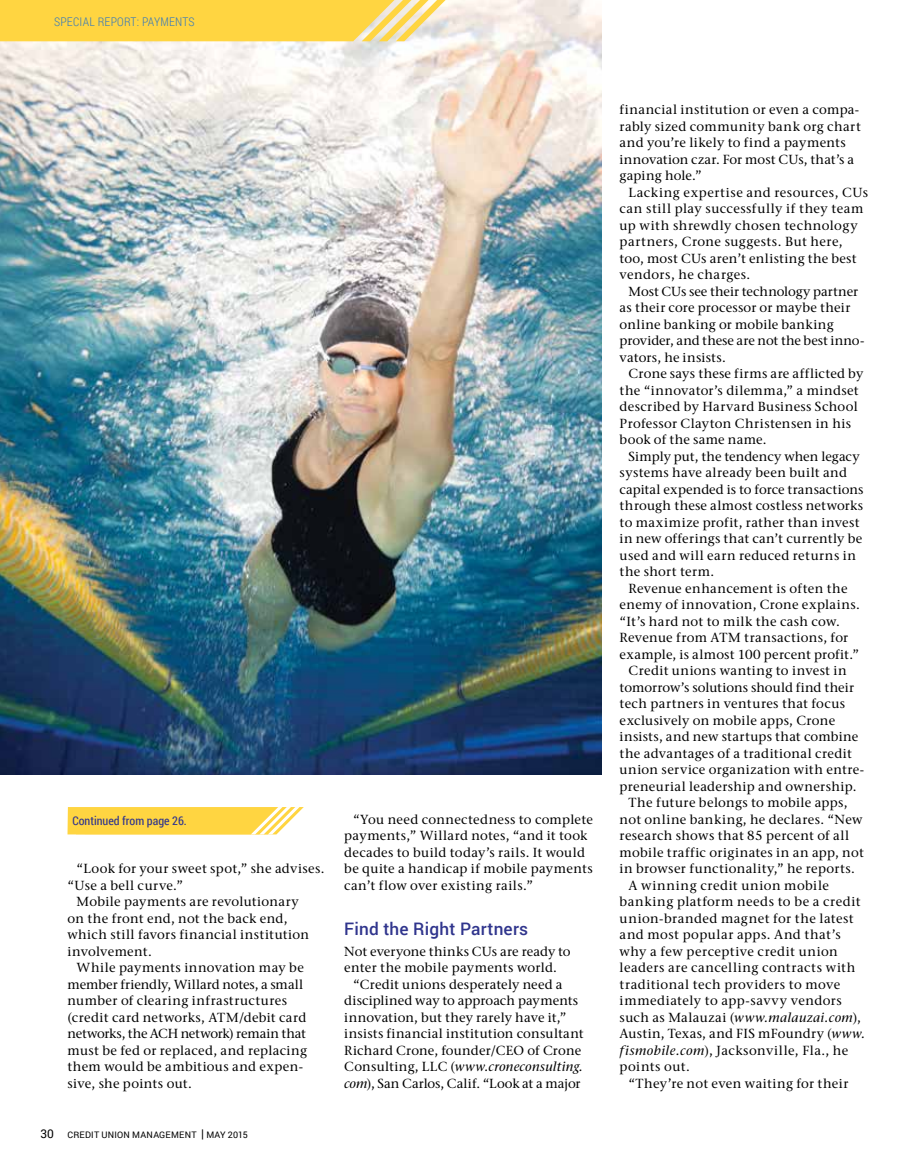
<style>
.page{position:relative;width:918px;height:1175px;background:#fff}
.page>*{position:absolute;margin:0;border:0;box-sizing:border-box;transform-origin:0 0}
.t1{font:500 17.25px "Roboto";letter-spacing:.01em;color:#30358d}
.t2{font:500 13.2px/16.5px "Stone Ser ITC Std";letter-spacing:.025em;color:#000}
.t3{font:500 13.2px "Stone Ser ITC Std";letter-spacing:-.005em;color:#000}
.t4{font:500 13.2px "Stone Ser ITC Std";letter-spacing:.045em;color:#000}
.t5{font:500 13.2px "Stone Ser ITC Std";letter-spacing:-.015em;color:#000}
.t6{font:300 12px "Roboto Condensed";letter-spacing:.02em;color:#3b7bb8}
.t7{font:12px "Roboto Condensed";color:#30358d}
.t8{font:9px "Roboto";letter-spacing:.025em;color:#000}
.s1{font-size:12px}
.s2{font-style:italic}
</style>
<div class="page">
<img style="left:0;top:0;width:601px;height:774px">
<svg style="left:68px;top:807px;width:236px;height:27px;background:#ffd956"></svg>
<svg style="left:0;top:0;width:446px;height:41px;background:#fdd651"></svg>
<p class="t6" style="left:54px;top:13px;width:142px">SPECIAL REPORT: PAYMENTS</p>
<p class="t7" style="left:72px;top:812px;width:116px">Continued from page 26.</p>
<p class="t2" style="left:76px;top:860px;width:250px">“Look for your sweet spot,” she advises.</p>
<p class="t2" style="left:67px;top:877px;width:117px">“Use a bell curve.”</p>
<p class="t2" style="left:76px;top:893px;width:224px">Mobile payments are revolutionary</p>
<p class="t2" style="left:67px;top:910px;width:222px">on the front end, not the back end,</p>
<p class="t2" style="left:67px;top:926px;width:243px">which still favors financial institution</p>
<p class="t2" style="left:67px;top:943px;width:86px">involvement.</p>
<p class="t2" style="left:76px;top:959px;width:229px">While payments innovation may be</p>
<p class="t3" style="left:67px;top:976px;width:237px">member friendly, Willard notes, a small</p>
<p class="t2" style="left:67px;top:992px;width:221px">number of clearing infrastructures</p>
<p class="t2" style="left:67px;top:1009px;width:241px">(credit card networks, ATM/debit card</p>
<p class="t5" style="left:67px;top:1025px;width:240px">networks, the ACH network) remain that</p>
<p class="t2" style="left:67px;top:1042px;width:241px">must be fed or replaced, and replacing</p>
<p class="t2" style="left:67px;top:1058px;width:237px">them would be ambitious and expen-</p>
<p class="t2" style="left:67px;top:1075px;width:126px">sive, she points out.</p>
<p class="t8" style="left:40px;top:1128px;width:209px"><span class="s1">30</span> CREDIT UNION MANAGEMENT <span class="s1">|</span> MAY 2015</p>
<p class="t2" style="left:344px;top:811px;width:250px;text-indent:9px">“You need connectedness to complete payments,” Willard notes, “and it took decades to build today’s rails. It would be quite a handicap if mobile payments can’t flow over existing rails.”</p>
<h1 class="t1" style="left:344px;top:916px;width:186px">Find the Right Partners</h1>
<p class="t2" style="left:344px;top:943px;width:228px">Not everyone thinks CUs are ready to enter the mobile payments world.</p>
<p class="t2" style="left:344px;top:976px;width:241px;text-indent:9px">“Credit unions desperately need a disciplined way to approach payments innovation, but they rarely have it,” insists financial institution consultant Richard Crone, founder/CEO of Crone Consulting, LLC (<span class="s2">www.croneconsulting. com</span>), San Carlos, Calif. “Look at a major</p>
<p class="t2" style="left:620px;top:101px;width:243px">financial institution or even a compa&shy;rably sized community bank org chart and you’re likely to find a payments innovation czar. For most CUs, that’s a gaping hole.”</p>
<p class="t2" style="left:620px;top:184px;width:250px;text-indent:9px">Lacking expertise and resources, CUs can still play successfully if they team up with shrewdly chosen technology partners, Crone suggests. But here, too, most CUs aren’t enlisting the best vendors, he charges.</p>
<p class="t2" style="left:620px;top:283px;width:246px;text-indent:9px">Most CUs see their technology partner as their core processor or maybe their online banking or mobile banking provider, and these are not the best inno&shy;vators, he insists.</p>
<p class="t2" style="left:620px;top:365px;width:245px;text-indent:9px">Crone says these firms are afflicted by the “innovator’s dilemma,” a mindset described by Harvard Business School Professor Clayton Christensen in his book of the same name.</p>
<p class="t2" style="left:620px;top:448px;width:245px;text-indent:9px">Simply put, the tendency when legacy systems have already been built and capital expended is to force transactions through these almost costless networks to maximize profit, rather than invest in new offerings that can’t currently be used and will earn reduced returns in the short term.</p>
<p class="t2" style="left:629px;top:580px;width:220px">Revenue enhancement is often the</p>
<p class="t2" style="left:620px;top:596px;width:242px">enemy of innovation, Crone explains.</p>
<p class="t2" style="left:620px;top:613px;width:222px">“It’s hard not to milk the cash cow.</p>
<p class="t2" style="left:620px;top:629px;width:230px">Revenue from ATM transactions, for</p>
<p class="t2" style="left:620px;top:646px;width:241px">example, is almost 100 percent profit.”</p>
<p class="t2" style="left:629px;top:662px;width:220px">Credit unions wanting to invest in</p>
<p class="t3" style="left:620px;top:679px;width:236px">tomorrow’s solutions should find their</p>
<p class="t2" style="left:620px;top:695px;width:227px">tech partners in ventures that focus</p>
<p class="t2" style="left:620px;top:712px;width:217px">exclusively on mobile apps, Crone</p>
<p class="t2" style="left:620px;top:728px;width:240px">insists, and new startups that combine</p>
<p class="t2" style="left:620px;top:745px;width:234px">the advantages of a traditional credit</p>
<p class="t2" style="left:620px;top:761px;width:246px">union service organization with entre-</p>
<p class="t2" style="left:620px;top:778px;width:238px">preneurial leadership and ownership.</p>
<p class="t2" style="left:629px;top:794px;width:220px">The future belongs to mobile apps,</p>
<p class="t2" style="left:620px;top:811px;width:245px">not online banking, he declares. “New</p>
<p class="t2" style="left:620px;top:827px;width:231px">research shows that 85 percent of all</p>
<p class="t2" style="left:620px;top:844px;width:246px">mobile traffic originates in an app, not</p>
<p class="t2" style="left:620px;top:860px;width:237px">in browser functionality,” he reports.</p>
<p class="t4" style="left:629px;top:877px;width:202px">A winning credit union mobile</p>
<p class="t4" style="left:620px;top:893px;width:242px">banking platform needs to be a credit</p>
<p class="t2" style="left:620px;top:909px;width:236px">union-branded magnet for the latest</p>
<p class="t2" style="left:620px;top:926px;width:223px">and most popular apps. And that’s</p>
<p class="t2" style="left:620px;top:942px;width:220px">why a few perceptive credit union</p>
<p class="t2" style="left:620px;top:959px;width:237px">leaders are cancelling contracts with</p>
<p class="t2" style="left:620px;top:975px;width:222px">traditional tech providers to move</p>
<p class="t2" style="left:620px;top:992px;width:224px">immediately to app-savvy vendors</p>
<p class="t2" style="left:620px;top:1008px;width:243px">such as Malauzai (<span class="s2">www.malauzai.com</span>),</p>
<p class="t2" style="left:620px;top:1025px;width:247px">Austin, Texas, and FIS mFoundry (<span class="s2">www.</span></p>
<p class="t2" style="left:620px;top:1041px;width:230px"><span class="s2">fismobile.com</span>), Jacksonville, Fla., he</p>
<p class="t2" style="left:620px;top:1058px;width:72px">points out.</p>
<p class="t2" style="left:629px;top:1074px;width:221px">“They’re not even waiting for their</p>
</div>
